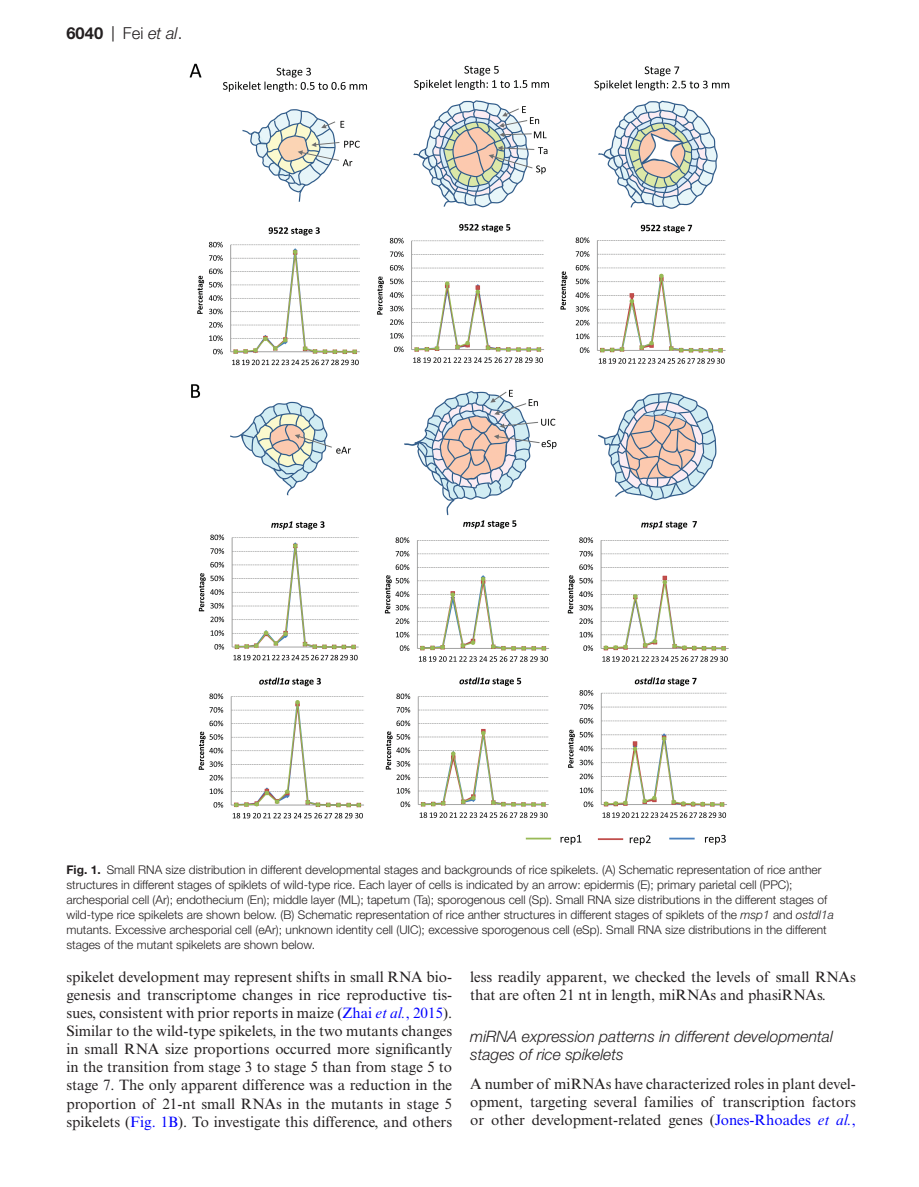
<style>
.page{position:relative;width:919px;height:1187px;background:#fff}
.page>*{position:absolute;margin:0;border:0;box-sizing:border-box;transform-origin:0 0}
.t1{font:700 16.5px "Helvetica Neue LT Std";color:#231f20}
.t2{font:italic 300 15.75px/18px "Helvetica Neue LT Std";color:#231f20}
.t3{font:15px/18px "Times New Roman MT Std";color:#231f20;text-align:justify}
.t4{font:300 12px/15px "Helvetica Neue LT Std";color:#231f20}
.s1{font-family:"Times New Roman MT Std";font-weight:400}
.s2{font-weight:300}
.s3{font-weight:300;font-style:italic}
.s4{font-weight:700}
.s5{font-style:italic}
.s6{color:#00f}
.s7{font-style:italic;color:#00f}
</style>
<div class="page">
<img style="left:190px;top:63px;width:540px;height:782px">
<p class="t1" style="left:66px;top:23px;width:117px">6040 <span class="s1">|</span> <span class="s2">Fei</span> <span class="s3">et al</span><span class="s2">.</span></p>
<p class="t4" style="left:66px;top:861px;width:769px"><span class="s4">Fig. 1.</span> Small RNA size distribution in different developmental stages and backgrounds of rice spikelets. (A) Schematic representation of rice anther structures in different stages of spiklets of wild-type rice. Each layer of cells is indicated by an arrow: epidermis (E); primary parietal cell (PPC); archesporial cell (Ar); endothecium (En); middle layer (ML); tapetum (Ta); sporogenous cell (Sp). Small RNA size distributions in the different stages of wild-type rice spikelets are shown below. (B) Schematic representation of rice anther structures in different stages of spiklets of the <span class="s5">msp1</span> and <span class="s5">ostdl1a </span>mutants. Excessive archesporial cell (eAr); unknown identity cell (UIC); excessive sporogenous cell (eSp). Small RNA size distributions in the different stages of the mutant spikelets are shown below.</p>
<p class="t3" style="left:66px;top:968px;width:387px">spikelet development may represent shifts in small RNA bio&shy;genesis and transcriptome changes in rice reproductive tis&shy;sues, consistent with prior reports in maize (<span class="s6">Zhai</span> <span class="s7">et al.</span><span class="s6">, 2015</span>).<br>Similar to the wild-type spikelets, in the two mutants changes in small RNA size proportions occurred more significantly in the transition from stage 3 to stage 5 than from stage 5 to stage 7. The only apparent difference was a reduction in the proportion of 21-nt small RNAs in the mutants in stage 5 spikelets (<span class="s6">Fig. 1B</span>). To investigate this difference, and others</p>
<p class="t3" style="left:470px;top:968px;width:387px">less readily apparent, we checked the levels of small RNAs that are often 21 nt in length, miRNAs and phasiRNAs.</p>
<p class="t2" style="left:470px;top:1027px;width:364px">miRNA expression patterns in different developmental stages of rice spikelets</p>
<p class="t3" style="left:470px;top:1074px;width:387px">A number of miRNAs have characterized roles in plant devel&shy;opment, targeting several families of transcription factors or other development-related genes (<span class="s6">Jones-Rhoades</span> <span class="s7">et al.</span><span class="s6">,</span></p>
</div>
